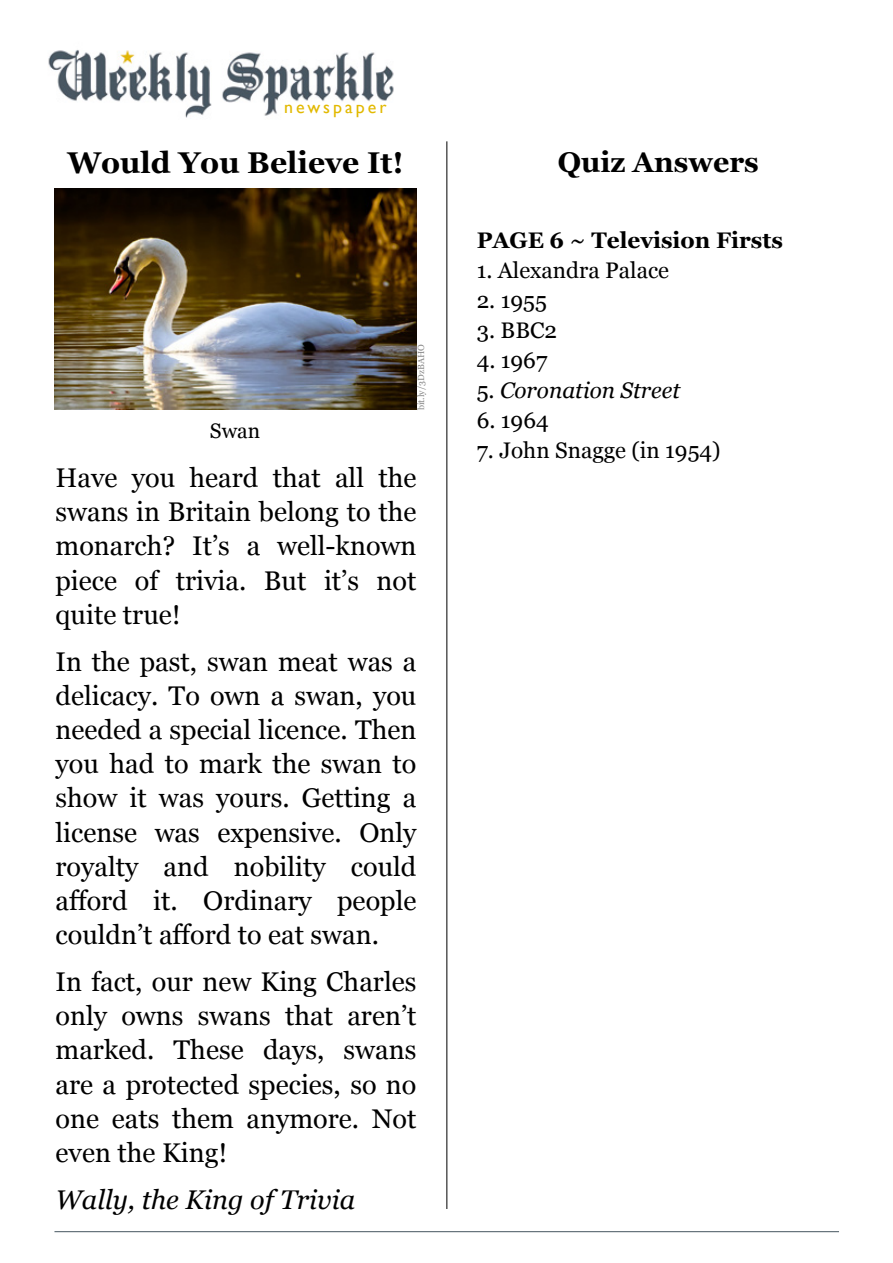
<style>
.page{position:relative;width:893px;height:1263px;background:#fff}
.page>*{position:absolute;margin:0;border:0;box-sizing:border-box;transform-origin:0 0}
.t1{font:700 30px "Georgia";color:#000}
.t2{font:700 28.5px "Georgia";color:#000}
.t3{font:27px/34.2px "Georgia";color:#000;text-align:justify}
.t4{font:italic 27px "Georgia";color:#000}
.t5{font:22.5px "Georgia";color:#000}
.t6{font:700 22.5px "Georgia";color:#000}
.t7{font:italic 22.5px "Georgia";color:#000}
.t8{font:21px "Georgia";color:#000}
.t9{font:17.85px "Gill Sans";letter-spacing:.17em;color:#e2b900}
.t10{font:9px "Georgia";color:#878787}
.s1{font-style:normal}
</style>
<div class="page">
<hr style="left:54px;top:1231px;width:785px;height:1px;background:#455660">
<img style="left:48px;top:50px;width:346px;height:68px">
<img style="left:54px;top:188px;width:362px;height:222px">
<hr style="left:446px;top:141px;width:1px;height:1068px;background:#000">
<p class="t9" style="left:284px;top:97px;width:104px">newspaper</p>
<p class="t1" style="left:67px;top:140px;width:338px">Would You Believe It!</p>
<p class="t8" style="left:210px;top:416px;width:52px">Swan</p>
<p class="t10" style="left:414px;top:410px;width:68px;rotate:-90deg">bit.ly/3DzBAHO</p>
<p class="t3" style="left:56px;top:459px;width:362px">Have you heard that all the swans in Britain belong to the monarch? It’s a well-known piece of trivia. But it’s not quite true!</p>
<p class="t3" style="left:56px;top:643px;width:362px">In the past, swan meat was a delicacy. To own a swan, you needed a special licence. Then you had to mark the swan to show it was yours. Getting a license was expensive. Only royalty and nobility could afford it. Ordinary people couldn’t afford to eat swan.</p>
<p class="t3" style="left:56px;top:963px;width:362px">In fact, our new King Charles only owns swans that aren’t marked. These days, swans are a protected species, so no one eats them anymore. Not even the King!</p>
<p class="t4" style="left:56px;top:1180px;width:301px">Wally, the King of Trivia</p>
<p class="t2" style="left:558px;top:141px;width:203px">Quiz Answers</p>
<p class="t6" style="left:477px;top:224px;width:308px">PAGE 6 ~ Television Firsts</p>
<p class="t5" style="left:477px;top:254px;width:194px">1. Alexandra Palace</p>
<p class="t5" style="left:477px;top:284px;width:72px">2. 1955</p>
<p class="t5" style="left:477px;top:314px;width:82px">3. BBC2</p>
<p class="t5" style="left:477px;top:344px;width:72px">4. 1967</p>
<p class="t7" style="left:477px;top:374px;width:205px"><span class="s1">5.</span> Coronation Street</p>
<p class="t5" style="left:477px;top:404px;width:74px">6. 1964</p>
<p class="t5" style="left:477px;top:434px;width:246px">7. John Snagge (in 1954)</p>
</div>
